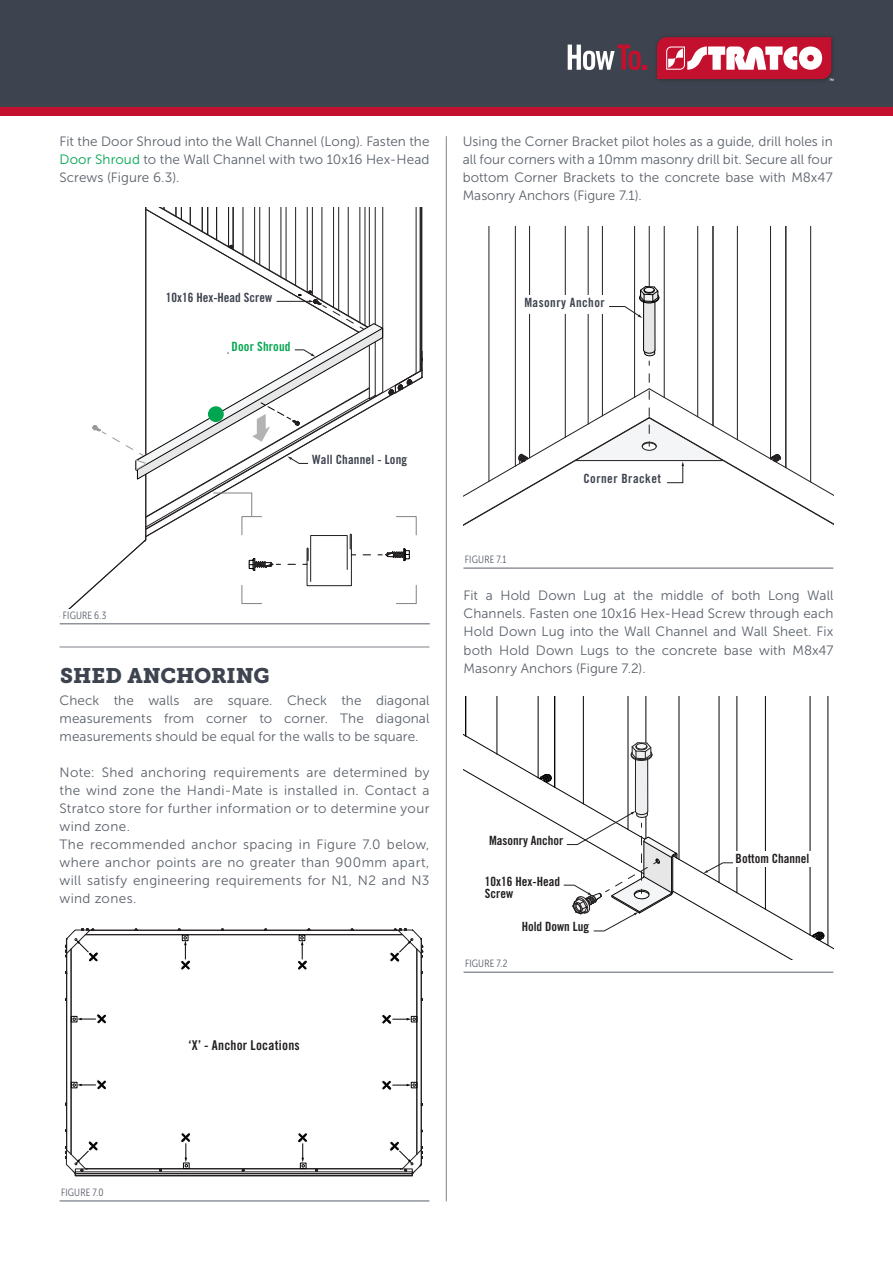
<style>
.page{position:relative;width:893px;height:1263px;background:#fff}
.page>*{position:absolute;margin:0;border:0;box-sizing:border-box;transform-origin:0 0}
.t1{font:21px "Museo Slab 900";color:#3e444f}
.t2{font:13.5px/18px "Museo Sans 300";letter-spacing:.01em;color:#5a616a;text-align:justify}
.t3{font:13.5px "Trade Gothic LT Std Bd Cn 20";letter-spacing:.015em;color:#231f20}
.t4{font:12.75px/12.8px "Trade Gothic LT Std Bd Cn 20";color:#231f20}
.t5{font:12.75px "Trade Gothic LT Std Bd Cn 20";letter-spacing:.015em;color:#3d424e}
.t6{font:12.75px "Trade Gothic LT Std Bd Cn 20";letter-spacing:.035em;color:#3d424e}
.t7{font:12.75px "Trade Gothic LT Std Bd Cn 20";letter-spacing:.015em;color:#00a54f}
.t8{font:10.5px "Museo Sans Cond 300";letter-spacing:.02em;color:#595f6a}
.s1{color:#00a54f}
</style>
<div class="page">
<div style="left:0;top:0;width:893px;height:107px;background:#3e444f"></div>
<div style="left:0;top:107px;width:893px;height:9px;background:#c3102e"></div>
<svg style="left:568px;top:45px;width:79px;height:25px"></svg>
<div style="left:653px;top:33px;width:183px;height:51px;background:#3b404a"></div>
<svg style="left:657px;top:37px;width:176px;height:44px"></svg>
<hr style="left:60px;top:647px;width:369px;height:1px;background:#818289">
<hr style="left:634px;top:227px;width:1px;height:170px;background:#231f20">
<hr style="left:664px;top:227px;width:1px;height:170px;background:#231f20">
<hr style="left:602px;top:227px;width:1px;height:189px;background:#231f20">
<hr style="left:697px;top:227px;width:1px;height:190px;background:#231f20">
<hr style="left:588px;top:227px;width:1px;height:197px;background:#231f20">
<hr style="left:712px;top:227px;width:1px;height:199px;background:#231f20">
<hr style="left:713px;top:227px;width:1px;height:199px;background:#231f20">
<hr style="left:565px;top:227px;width:1px;height:210px;background:#231f20">
<hr style="left:737px;top:227px;width:1px;height:213px;background:#231f20">
<hr style="left:770px;top:227px;width:1px;height:231px;background:#231f20">
<hr style="left:529px;top:227px;width:1px;height:231px;background:#231f20">
<hr style="left:649px;top:227px;width:1px;height:60px;background:#231f20">
<hr style="left:785px;top:227px;width:1px;height:241px;background:#231f20">
<hr style="left:515px;top:227px;width:1px;height:239px;background:#231f20">
<hr style="left:786px;top:227px;width:1px;height:241px;background:#231f20">
<hr style="left:489px;top:227px;width:1px;height:254px;background:#231f20">
<hr style="left:810px;top:227px;width:1px;height:255px;background:#231f20">
<div style="left:520px;top:295px;width:87px;height:19px;background:#fff"></div>
<svg style="left:609px;top:285px;width:51px;height:80px"></svg>
<svg style="left:463px;top:374px;width:370px;height:152px"></svg>
<svg style="left:464px;top:697px;width:369px;height:262px"></svg>
<div style="left:733px;top:851px;width:81px;height:15px;background:#fff"></div>
<hr style="left:463px;top:568px;width:370px;height:1px;background:#595f6a">
<hr style="left:464px;top:972px;width:369px;height:1px;background:#595f6a">
<hr style="left:446px;top:136px;width:1px;height:1065px;background:#818289">
<svg style="left:68px;top:207px;width:355px;height:402px"></svg>
<hr style="left:60px;top:623px;width:370px;height:1px;background:#595f6a">
<hr style="left:66px;top:953px;width:1px;height:197px;background:#231f20">
<hr style="left:71px;top:949px;width:1px;height:205px;background:#231f20">
<hr style="left:90px;top:930px;width:308px;height:1px;background:#231f20">
<hr style="left:85px;top:934px;width:318px;height:1px;background:#231f20">
<hr style="left:417px;top:949px;width:1px;height:205px;background:#231f20">
<hr style="left:421px;top:953px;width:1px;height:197px;background:#231f20">
<hr style="left:416px;top:949px;width:1px;height:205px;background:#231f20">
<div style="left:86px;top:1168px;width:315px;height:1px;border:1px solid #231f20"></div>
<hr style="left:87px;top:1169px;width:314px;height:1px;background:#231f20">
<hr style="left:75px;top:1173px;width:337px;height:1px;background:#231f20">
<hr style="left:75px;top:1171px;width:337px;height:1px;background:#231f20">
<hr style="left:75px;top:1175px;width:337px;height:1px;background:#231f20">
<svg style="left:65px;top:928px;width:34px;height:35px"></svg>
<svg style="left:389px;top:928px;width:34px;height:35px"></svg>
<svg style="left:389px;top:1140px;width:34px;height:37px"></svg>
<svg style="left:65px;top:1140px;width:34px;height:36px"></svg>
<svg style="left:178px;top:929px;width:13px;height:41px"></svg>
<div style="left:183px;top:1162px;width:7px;height:7px;border:1px solid #040503"></div>
<svg style="left:181px;top:1132px;width:9px;height:35px"></svg>
<svg style="left:71px;top:1013px;width:35px;height:11px"></svg>
<svg style="left:381px;top:1014px;width:36px;height:11px"></svg>
<svg style="left:297px;top:929px;width:14px;height:41px"></svg>
<svg style="left:297px;top:1132px;width:11px;height:37px"></svg>
<svg style="left:71px;top:1079px;width:35px;height:11px"></svg>
<svg style="left:381px;top:1080px;width:36px;height:11px"></svg>
<hr style="left:60px;top:1200px;width:369px;height:1px;background:#595f6a">
<div style="left:208px;top:406px;width:16px;height:16px;background:#00a54f;border-radius:50%"></div>
<p class="t2" style="left:60px;top:133px;width:371px">Fit the Door Shroud into the Wall Channel (Long). Fasten the <span class="s1">Door Shroud</span> to the Wall Channel with two 10x16 Hex-Head Screws (Figure 6.3).</p>
<p class="t2" style="left:463px;top:133px;width:371px">Using the Corner Bracket pilot holes as a guide, drill holes in all four corners with a 10mm masonry drill bit. Secure all four bottom Corner Brackets to the concrete base with M8x47<br>Masonry Anchors (Figure 7.1).</p>
<p class="t5" style="left:166px;top:290px;width:108px">10x16 Hex-Head Screw</p>
<p class="t7" style="left:232px;top:338px;width:61px">Door Shroud</p>
<p class="t6" style="left:524px;top:295px;width:82px">Masonry Anchor</p>
<p class="t5" style="left:312px;top:451px;width:97px">Wall Channel - Long</p>
<p class="t8" style="left:63px;top:610px;width:45px">FIGURE 6.3</p>
<p class="t1" style="left:60px;top:664px;width:211px">SHED ANCHORING</p>
<p class="t2" style="left:60px;top:691px;width:371px">Check the walls are square. Check the diagonal measurements from corner to corner. The diagonal measurements should be equal for the walls to be square.</p>
<p class="t2" style="left:60px;top:763px;width:371px">Note: Shed anchoring requirements are determined by the wind zone the Handi-Mate is installed in. Contact a Stratco store for further information or to determine your wind zone.</p>
<p class="t2" style="left:60px;top:835px;width:371px">The recommended anchor spacing in Figure 7.0 below, where anchor points are no greater than 900mm apart, will satisfy engineering requirements for N1, N2 and N3 wind zones.</p>
<p class="t3" style="left:188px;top:1036px;width:113px">‘X’ - Anchor Locations</p>
<p class="t8" style="left:465px;top:554px;width:43px">FIGURE 7.1</p>
<p class="t6" style="left:583px;top:471px;width:79px">Corner Bracket</p>
<p class="t2" style="left:464px;top:587px;width:371px">Fit a Hold Down Lug at the middle of both Long Wall Channels. Fasten one 10x16 Hex-Head Screw through each Hold Down Lug into the Wall Channel and Wall Sheet. Fix both Hold Down Lugs to the concrete base with M8x47<br>Masonry Anchors (Figure 7.2).</p>
<p class="t4" style="left:489px;top:834px;width:76px">Masonry Anchor</p>
<p class="t4" style="left:485px;top:874px;width:77px">10x16 Hex-Head<br>Screw</p>
<p class="t8" style="left:465px;top:958px;width:44px">FIGURE 7.2</p>
<p class="t4" style="left:522px;top:920px;width:69px">Hold Down Lug</p>
<p class="t4" style="left:736px;top:852px;width:75px">Bottom Channel</p>
<p class="t8" style="left:61px;top:1187px;width:44px">FIGURE 7.0</p>
</div>
